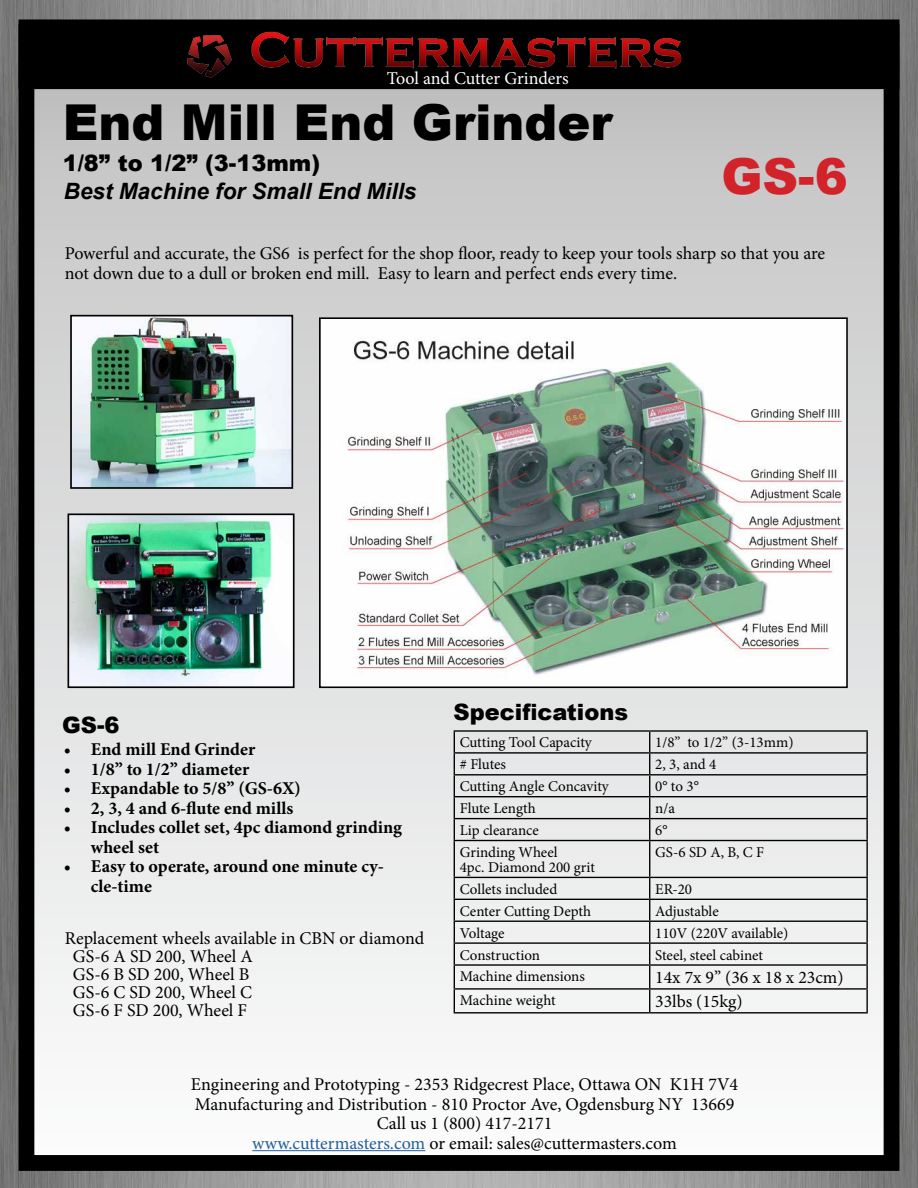
<style>
.page{position:relative;width:918px;height:1188px;background:#fff}
.page>*{position:absolute;margin:0;border:0;box-sizing:border-box;transform-origin:0 0}
.t1{font:900 49.5px "Arial";color:#000}
.t2{font:900 49.5px "Arial";color:#d2232a}
.t3{font:900 22.5px "Arial";color:#000}
.t4{font:italic 700 22.5px "Arial";color:#000}
.t5{font:18px/19.5px "Minion Pro";color:#000}
.t6{font:700 18px/19.5px "Minion Pro";color:#000}
.t7{font:18px "Minion Pro";letter-spacing:-.005em;color:#fff}
.t8{font:17.7px "Minion Pro";color:#000}
.t9{font:15px/15px "Minion Pro";color:#000}
.s1{color:#215e9e}
</style>
<div class="page">
<img style="left:0;top:0;width:918px;height:1188px">
<div style="left:29px;top:84px;width:860px;height:1079px;background:linear-gradient(to bottom,#c2c3c3,#fbfcfc)"></div>
<div style="left:19px;top:24px;width:880px;height:65px;background:#000"></div>
<div style="left:19px;top:19px;width:880px;height:1152px;border:16px solid #000"></div>
<hr style="left:252px;top:1150px;width:173px;height:1px;background:#215e9e">
<img style="left:245px;top:30px;width:444px;height:39px">
<img style="left:181px;top:30px;width:55px;height:48px">
<img style="left:322px;top:320px;width:523px;height:365px">
<div style="left:319px;top:317px;width:529px;height:371px;border:2px solid #000"></div>
<hr style="left:454px;top:730px;width:196px;height:2px;background:#000">
<hr style="left:650px;top:730px;width:218px;height:2px;background:#000">
<hr style="left:866px;top:732px;width:2px;height:20px;background:#000">
<hr style="left:454px;top:752px;width:196px;height:2px;background:#000">
<hr style="left:650px;top:752px;width:218px;height:2px;background:#000">
<hr style="left:866px;top:754px;width:2px;height:20px;background:#000">
<hr style="left:454px;top:774px;width:196px;height:1px;background:#000">
<hr style="left:650px;top:774px;width:218px;height:1px;background:#000">
<hr style="left:866px;top:775px;width:2px;height:21px;background:#000">
<hr style="left:454px;top:796px;width:196px;height:1px;background:#000">
<hr style="left:650px;top:796px;width:218px;height:1px;background:#000">
<hr style="left:866px;top:797px;width:2px;height:21px;background:#000">
<hr style="left:454px;top:818px;width:196px;height:1px;background:#000">
<svg style="left:454px;top:732px;width:1px;height:108px"></svg>
<hr style="left:650px;top:818px;width:218px;height:1px;background:#000">
<svg style="left:649px;top:732px;width:1px;height:108px"></svg>
<hr style="left:866px;top:819px;width:2px;height:21px;background:#000">
<hr style="left:454px;top:840px;width:196px;height:1px;background:#000">
<hr style="left:454px;top:841px;width:1px;height:36px;background:#000">
<hr style="left:650px;top:840px;width:218px;height:1px;background:#000">
<hr style="left:649px;top:841px;width:1px;height:36px;background:#000">
<hr style="left:866px;top:841px;width:2px;height:36px;background:#000">
<hr style="left:454px;top:877px;width:196px;height:1px;background:#000">
<hr style="left:650px;top:877px;width:218px;height:1px;background:#000">
<hr style="left:866px;top:878px;width:2px;height:21px;background:#000">
<hr style="left:454px;top:899px;width:196px;height:1px;background:#000">
<hr style="left:650px;top:899px;width:218px;height:1px;background:#000">
<hr style="left:866px;top:900px;width:2px;height:21px;background:#000">
<hr style="left:454px;top:921px;width:196px;height:1px;background:#000">
<hr style="left:650px;top:921px;width:218px;height:1px;background:#000">
<hr style="left:866px;top:922px;width:2px;height:20px;background:#000">
<hr style="left:454px;top:942px;width:196px;height:2px;background:#000">
<hr style="left:650px;top:942px;width:218px;height:2px;background:#000">
<hr style="left:866px;top:944px;width:2px;height:20px;background:#000">
<hr style="left:454px;top:964px;width:196px;height:2px;background:#000">
<hr style="left:650px;top:964px;width:218px;height:2px;background:#000">
<hr style="left:866px;top:966px;width:2px;height:22px;background:#000">
<hr style="left:454px;top:988px;width:196px;height:2px;background:#000">
<svg style="left:454px;top:878px;width:1px;height:134px"></svg>
<hr style="left:650px;top:988px;width:218px;height:2px;background:#000">
<svg style="left:649px;top:878px;width:1px;height:134px"></svg>
<hr style="left:866px;top:990px;width:2px;height:22px;background:#000">
<hr style="left:454px;top:1012px;width:196px;height:2px;background:#000">
<hr style="left:650px;top:1012px;width:218px;height:2px;background:#000">
<img style="left:73px;top:318px;width:217px;height:168px">
<div style="left:70px;top:315px;width:223px;height:174px;border:2px solid #000"></div>
<img style="left:71px;top:516px;width:221px;height:169px">
<div style="left:68px;top:513px;width:227px;height:175px;border:2px solid #000"></div>
<p class="t7" style="left:387px;top:67px;width:184px">Tool and Cutter Grinders</p>
<h1 class="t1" style="left:63px;top:87px;width:551px">End Mill End Grinder</h1>
<p class="t3" style="left:63px;top:147px;width:259px">1/8” to 1/2” (3-13mm)</p>
<p class="t4" style="left:64px;top:176px;width:354px">Best Machine for Small End Mills</p>
<h1 class="t2" style="left:721px;top:140px;width:128px">GS-6</h1>
<p class="t5" style="left:65px;top:244px;width:762px">Powerful and accurate, the GS6 is perfect for the shop floor, ready to keep your tools sharp so that you are not down due to a dull or broken end mill. Easy to learn and perfect ends every time.</p>
<p class="t3" style="left:62px;top:709px;width:59px">GS-6</p>
<p class="t6" style="left:64px;top:740px;width:193px">• End mill End Grinder</p>
<p class="t6" style="left:64px;top:759px;width:187px">• 1/8” to 1/2” diameter</p>
<p class="t6" style="left:64px;top:779px;width:239px">• Expandable to 5/8” (GS-6X)</p>
<p class="t6" style="left:64px;top:798px;width:231px">• 2, 3, 4 and 6-flute end mills</p>
<p class="t6" style="left:91px;top:818px;width:313px;text-indent:-27px">• Includes collet set, 4pc diamond grinding wheel set</p>
<p class="t6" style="left:91px;top:857px;width:295px;text-indent:-27px">• Easy to operate, around one minute cy&shy;cle-time</p>
<p class="t5" style="left:73px;top:929px;width:353px;line-height:18px;text-indent:-8px">Replacement wheels available in CBN or diamond<br>GS-6 A SD 200, Wheel A<br>GS-6 B SD 200, Wheel B<br>GS-6 C SD 200, Wheel C<br>GS-6 F SD 200, Wheel F</p>
<p class="t3" style="left:454px;top:696px;width:176px">Specifications</p>
<p class="t9" style="left:460px;top:735px;width:134px">Cutting Tool Capacity</p>
<p class="t9" style="left:655px;top:735px;width:140px">1/8” to 1/2” (3-13mm)</p>
<p class="t9" style="left:460px;top:757px;width:48px"># Flutes</p>
<p class="t9" style="left:655px;top:757px;width:63px">2, 3, and 4</p>
<p class="t9" style="left:460px;top:779px;width:151px">Cutting Angle Concavity</p>
<p class="t9" style="left:655px;top:779px;width:45px">0° to 3°</p>
<p class="t9" style="left:460px;top:801px;width:77px">Flute Length</p>
<p class="t9" style="left:655px;top:801px;width:21px">n/a</p>
<p class="t9" style="left:460px;top:823px;width:81px">Lip clearance</p>
<p class="t9" style="left:655px;top:823px;width:14px">6°</p>
<p class="t9" style="left:460px;top:845px;width:137px">Grinding Wheel<br>4pc. Diamond 200 grit</p>
<p class="t9" style="left:655px;top:845px;width:111px">GS-6 SD A, B, C F</p>
<p class="t9" style="left:460px;top:882px;width:99px">Collets included</p>
<p class="t9" style="left:655px;top:882px;width:38px">ER-20</p>
<p class="t9" style="left:460px;top:903px;width:133px">Center Cutting Depth</p>
<p class="t9" style="left:655px;top:903px;width:65px">Adjustable</p>
<p class="t9" style="left:460px;top:925px;width:46px">Voltage</p>
<p class="t9" style="left:655px;top:925px;width:135px">110V (220V available)</p>
<p class="t9" style="left:460px;top:947px;width:82px">Construction</p>
<p class="t9" style="left:655px;top:947px;width:109px">Steel, steel cabinet</p>
<p class="t9" style="left:460px;top:969px;width:127px">Machine dimensions</p>
<p class="t8" style="left:655px;top:966px;width:190px">14x 7x 9” (36 x 18 x 23cm)</p>
<p class="t9" style="left:460px;top:993px;width:97px">Machine weight</p>
<p class="t8" style="left:655px;top:990px;width:89px">33lbs (15kg)</p>
<p class="t5" style="left:191px;top:1075px;width:549px;text-align:center">Engineering and Prototyping - 2353 Ridgecrest Place, Ottawa ON K1H 7V4<br>Manufacturing and Distribution - 810 Proctor Ave, Ogdensburg NY 13669<br>Call us 1 (800) 417-2171<br><span class="s1">www.cuttermasters.com</span> or email: sales@cuttermasters.com</p>
<p class="t5" style="left:450px;top:1094px;width:19px">08</p>
<p class="t5" style="left:497px;top:1133px;width:146px">cuttermas @gmail</p>
</div>
